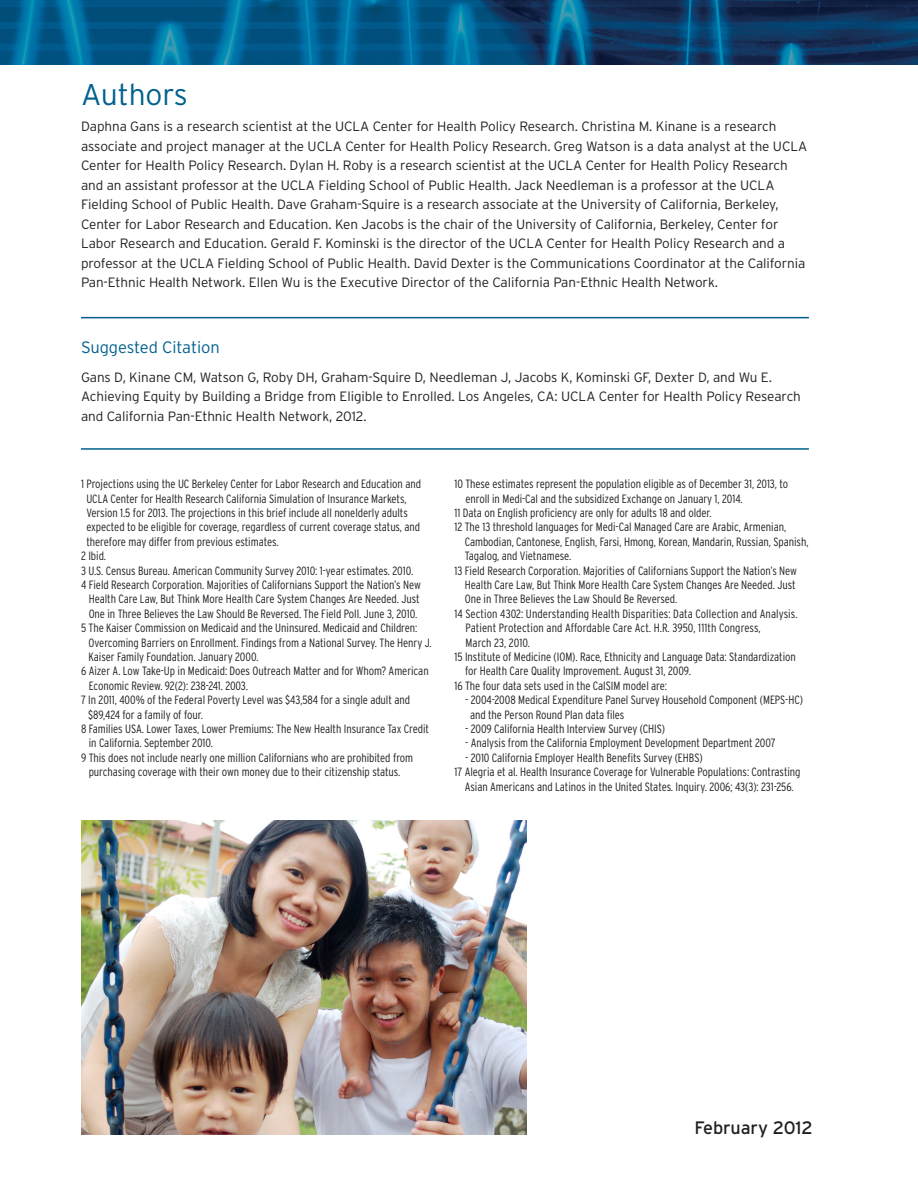
<style>
.page{position:relative;width:918px;height:1188px;background:#fff}
.page>*{position:absolute;margin:0;border:0;box-sizing:border-box;transform-origin:0 0}
.body{font:300 30px "Interstate";letter-spacing:-.005em;color:#00618e}
.body-2{font:18px "Interstate";letter-spacing:-.005em;color:#231f20}
.body-3{font:300 16.5px "Interstate";letter-spacing:-.005em;color:#00618e}
.body-4{font:300 13.5px/19.5px "Interstate";letter-spacing:-.005em;color:#231f20}
.body-5{font:300 condensed 12px/14.4px "Interstate";letter-spacing:-.005em;color:#231f20}
</style>
<div class="page">
<hr style="left:81px;top:317px;width:728px;height:1px;background:#00618e">
<hr style="left:81px;top:448px;width:728px;height:2px;background:#00618e">
<img style="left:0;top:0;width:918px;height:65px">
<img style="left:81px;top:820px;width:445px;height:314px">
<p class="body" style="left:81px;top:78px;width:108px">Authors</p>
<p class="body-4" style="left:81px;top:117px;width:728px">Daphna Gans is a research scientist at the UCLA Center for Health Policy Research. Christina M. Kinane is a research associate and project manager at the UCLA Center for Health Policy Research. Greg Watson is a data analyst at the UCLA Center for Health Policy Research. Dylan H. Roby is a research scientist at the UCLA Center for Health Policy Research and an assistant professor at the UCLA Fielding School of Public Health. Jack Needleman is a professor at the UCLA Fielding School of Public Health. Dave Graham-Squire is a research associate at the University of California, Berkeley, Center for Labor Research and Education. Ken Jacobs is the chair of the University of California, Berkeley, Center for Labor Research and Education. Gerald F. Kominski is the director of the UCLA Center for Health Policy Research and a professor at the UCLA Fielding School of Public Health. David Dexter is the Communications Coordinator at the California Pan-Ethnic Health Network. Ellen Wu is the Executive Director of the California Pan-Ethnic Health Network.</p>
<p class="body-3" style="left:81px;top:338px;width:140px">Suggested Citation</p>
<p class="body-4" style="left:81px;top:367px;width:721px">Gans D, Kinane CM, Watson G, Roby DH, Graham-Squire D, Needleman J, Jacobs K, Kominski GF, Dexter D, and Wu E.<br>Achieving Equity by Building a Bridge from Eligible to Enrolled. Los Angeles, CA: UCLA Center for Health Policy Research and California Pan-Ethnic Health Network, 2012.</p>
<p class="body-5" style="left:86px;top:477px;width:336px;text-indent:-5px">1 Projections using the UC Berkeley Center for Labor Research and Education and UCLA Center for Health Research California Simulation of Insurance Markets, Version 1.5 for 2013. The projections in this brief include all nonelderly adults expected to be eligible for coverage, regardless of current coverage status, and therefore may differ from previous estimates.</p>
<p class="body-5" style="left:81px;top:549px;width:27px">2 Ibid.</p>
<p class="body-5" style="left:81px;top:563px;width:334px">3 U.S. Census Bureau. American Community Survey 2010: 1-year estimates. 2010.</p>
<p class="body-5" style="left:81px;top:577px;width:341px;text-align:center">4 Field Research Corporation. Majorities of Californians Support the Nation’s New<br>Health Care Law, But Think More Health Care System Changes Are Needed. Just<br>One in Three Believes the Law Should Be Reversed. The Field Poll. June 3, 2010.</p>
<p class="body-5" style="left:89px;top:621px;width:345px;text-indent:-8px">5 The Kaiser Commission on Medicaid and the Uninsured. Medicaid and Children:<br>Overcoming Barriers on Enrollment. Findings from a National Survey. The Henry J.<br>Kaiser Family Foundation. January 2000.</p>
<p class="body-5" style="left:89px;top:664px;width:342px;text-indent:-8px">6 Aizer A. Low Take-Up in Medicaid: Does Outreach Matter and for Whom? American<br>Economic Review. 92(2): 238-241. 2003.</p>
<p class="body-5" style="left:88px;top:693px;width:323px;text-indent:-7px">7 In 2011, 400% of the Federal Poverty Level was $43,584 for a single adult and $89,424 for a family of four.</p>
<p class="body-5" style="left:89px;top:721px;width:342px;text-indent:-8px">8 Families USA. Lower Taxes, Lower Premiums: The New Health Insurance Tax Credit in California. September 2010.</p>
<p class="body-5" style="left:81px;top:750px;width:334px;text-align:center">9 This does not include nearly one million Californians who are prohibited from purchasing coverage with their own money due to their citizenship status.</p>
<p class="body-5" style="left:465px;top:477px;width:324px;text-indent:-11px">10 These estimates represent the population eligible as of December 31, 2013, to enroll in Medi-Cal and the subsidized Exchange on January 1, 2014.</p>
<p class="body-5" style="left:454px;top:505px;width:259px">11 Data on English proficiency are only for adults 18 and older.</p>
<p class="body-5" style="left:465px;top:520px;width:345px;text-indent:-10px">12 The 13 threshold languages for Medi-Cal Managed Care are Arabic, Armenian,<br>Cambodian, Cantonese, English, Farsi, Hmong, Korean, Mandarin, Russian, Spanish,<br>Tagalog, and Vietnamese.</p>
<p class="body-5" style="left:465px;top:563px;width:334px;text-align:justify;text-indent:-10px">13 Field Research Corporation. Majorities of Californians Support the Nation’s New Health Care Law, But Think More Health Care System Changes Are Needed. Just One in Three Believes the Law Should Be Reversed.</p>
<p class="body-5" style="left:465px;top:606px;width:334px;text-indent:-11px">14 Section 4302: Understanding Health Disparities: Data Collection and Analysis.<br>Patient Protection and Affordable Care Act. H.R. 3950, 111th Congress,<br>March 23, 2010.</p>
<p class="body-5" style="left:465px;top:649px;width:332px;text-indent:-11px">15 Institute of Medicine (IOM). Race, Ethnicity and Language Data: Standardization for Health Care Quality Improvement. August 31, 2009.</p>
<p class="body-5" style="left:454px;top:678px;width:214px">16 The four data sets used in the CalSIM model are:</p>
<p class="body-5" style="left:470px;top:693px;width:335px;text-indent:-5px">- 2004-2008 Medical Expenditure Panel Survey Household Component (MEPS-HC) and the Person Round Plan data files</p>
<p class="body-5" style="left:465px;top:721px;width:201px">- 2009 California Health Interview Survey (CHIS)</p>
<p class="body-5" style="left:465px;top:736px;width:312px">- Analysis from the California Employment Development Department 2007</p>
<p class="body-5" style="left:465px;top:750px;width:239px">- 2010 California Employer Health Benefits Survey (EHBS)</p>
<p class="body-5" style="left:454px;top:765px;width:348px;text-align:center">17 Alegria et al. Health Insurance Coverage for Vulnerable Populations: Contrasting<br>Asian Americans and Latinos in the United States. Inquiry. 2006; 43(3): 231-256.</p>
<p class="body-2" style="left:694px;top:1118px;width:120px">February 2012</p>
</div>
